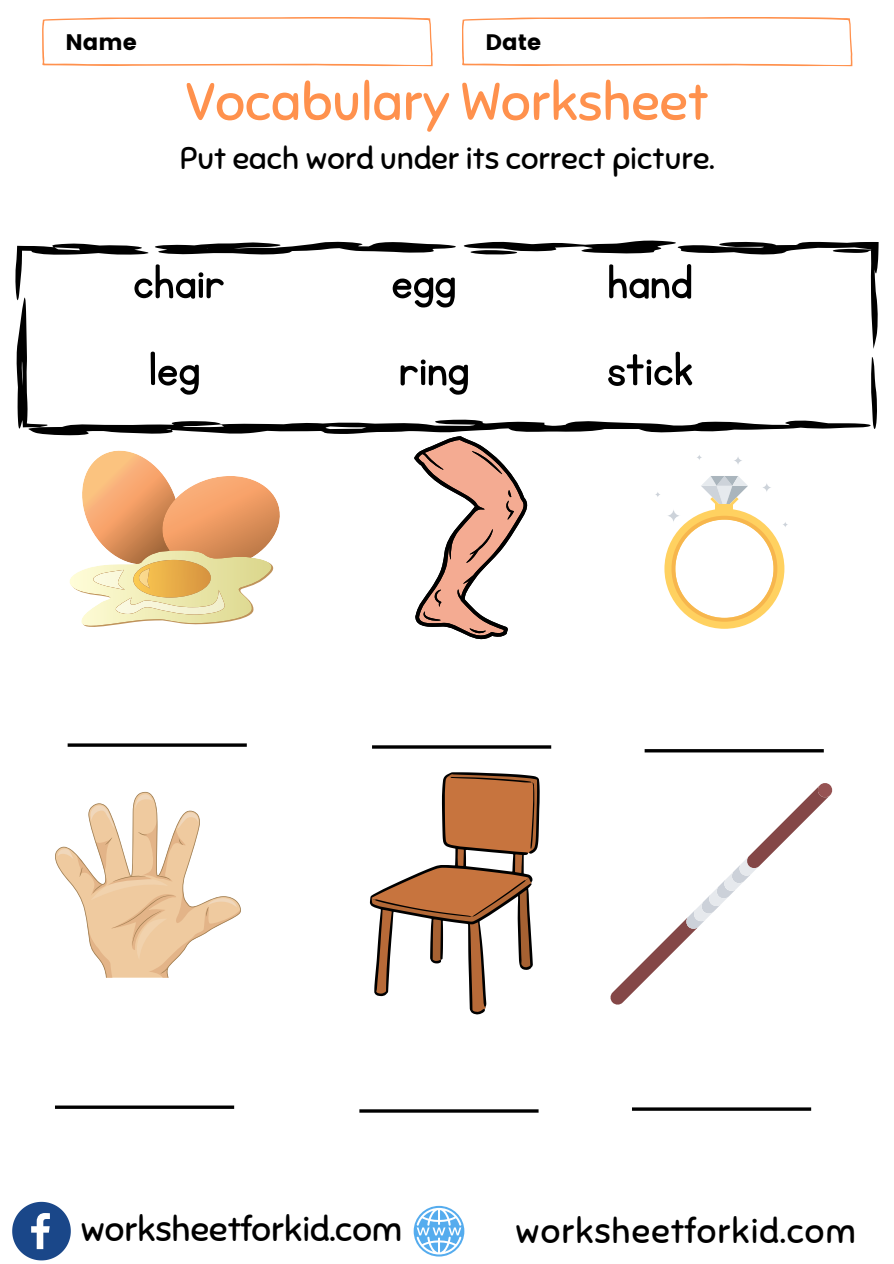
<style>
.page{position:relative;width:894px;height:1264px;background:#fff}
.page>*{position:absolute;margin:0;border:0;box-sizing:border-box;transform-origin:0 0}
.t1{font:55.8px/87.2px "KG Primary Penmanship";color:#000}
.t2{font:52.65px "Sniglet";color:#ff914d}
.t3{font:34.5px "Sniglet";letter-spacing:.015em;color:#000}
.t4{font:30.75px "Sniglet";color:#000}
.t5{font:22.35px "Poppins";color:#000}
</style>
<div class="page">
<svg style="left:42px;top:17px;width:390px;height:49px"></svg>
<svg style="left:462px;top:17px;width:390px;height:49px"></svg>
<svg style="left:413px;top:1205px;width:51px;height:51px"></svg>
<svg style="left:12px;top:1201px;width:59px;height:59px"></svg>
<hr style="left:68px;top:743px;width:179px;height:3px;background:#000">
<hr style="left:372px;top:745px;width:179px;height:3px;background:#000">
<hr style="left:644px;top:749px;width:179px;height:3px;background:#000">
<hr style="left:55px;top:1105px;width:179px;height:3px;background:#000">
<hr style="left:359px;top:1109px;width:179px;height:3px;background:#000">
<hr style="left:631px;top:1107px;width:179px;height:3px;background:#000">
<svg style="left:370px;top:772px;width:169px;height:243px"></svg>
<svg style="left:55px;top:792px;width:186px;height:185px"></svg>
<svg style="left:15px;top:240px;width:863px;height:400px"></svg>
<svg style="left:781px;top:521px;width:7px;height:7px"></svg>
<svg style="left:610px;top:783px;width:222px;height:222px"></svg>
<p class="t5" style="left:65px;top:29px;width:73px">Name</p>
<p class="t5" style="left:485px;top:29px;width:57px">Date</p>
<h2 class="t2" style="left:185px;top:69px;width:524px">Vocabulary Worksheet</h2>
<p class="t4" style="left:180px;top:139px;width:536px">Put each word under its correct picture.</p>
<h1 class="t1" style="left:133px;top:239px;width:93px">chair</h1>
<h1 class="t1" style="left:149px;top:327px;width:53px">leg</h1>
<h1 class="t1" style="left:391px;top:239px;width:79px">egg ring</h1>
<h1 class="t1" style="left:606px;top:239px;width:88px">hand stick</h1>
<p class="t3" style="left:81px;top:1208px;width:323px">worksheetforkid.com</p>
<p class="t3" style="left:515px;top:1209px;width:342px">worksheetforkid.com</p>
</div>
